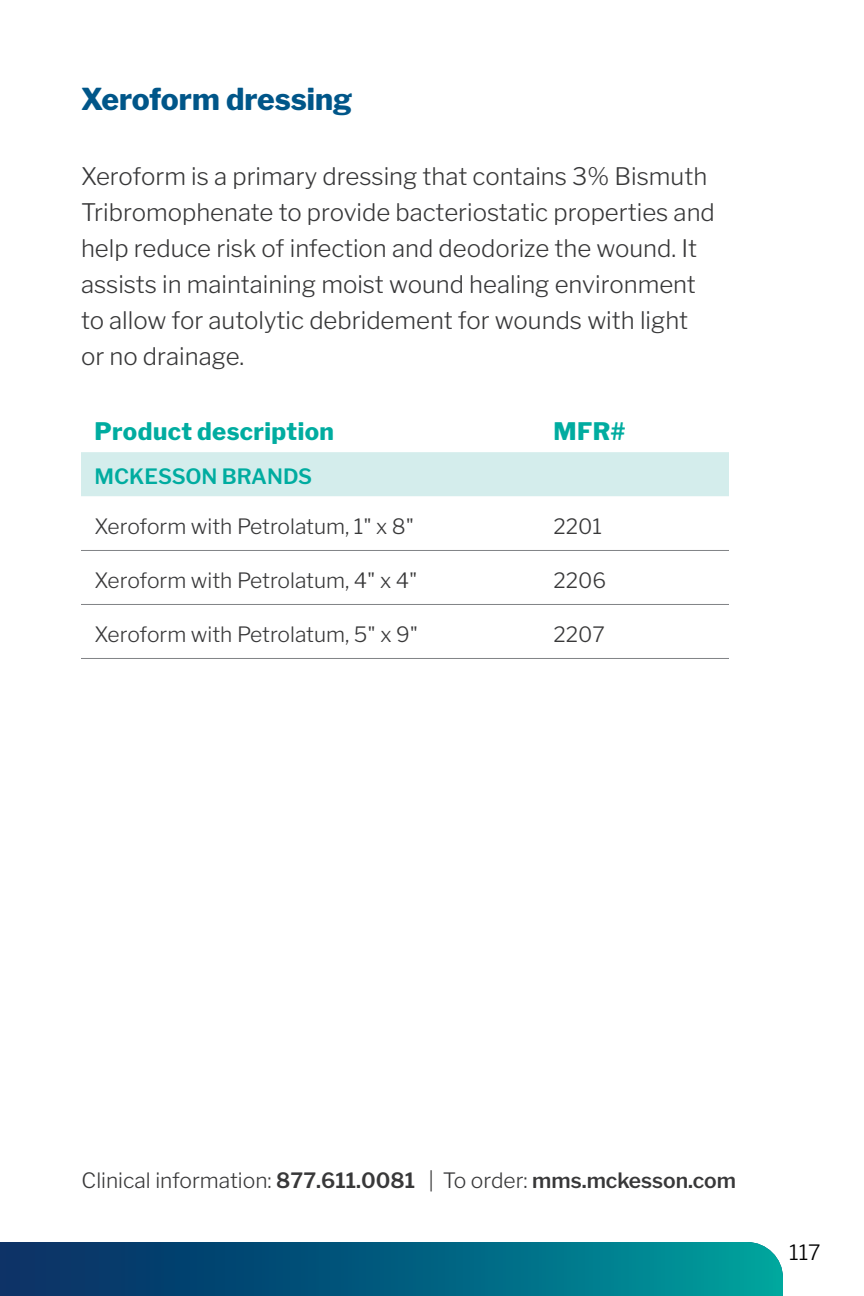
<style>
.page{position:relative;width:864px;height:1296px;background:#fff}
.page>*{position:absolute;margin:0;border:0;box-sizing:border-box;transform-origin:0 0}
.t1{font:800 30px "Libre Franklin";color:#005689}
.t2{font:300 24px/36px "Libre Franklin";color:#383839}
.t3{font:800 24px "Libre Franklin";letter-spacing:.02em;color:#00aca0}
.t4{font:300 21px "Libre Franklin";color:#383839}
.t5{font:600 21px "Libre Franklin";color:#00aca0}
.t6{font:300 21px "Libre Franklin";color:#000}
.s1{font-weight:600}
</style>
<div class="page">
<div style="left:81px;top:452px;width:648px;height:44px;background:#d4edec"></div>
<hr style="left:81px;top:550px;width:459px;height:1px;background:#808285">
<hr style="left:540px;top:550px;width:189px;height:1px;background:#808285">
<hr style="left:81px;top:604px;width:459px;height:1px;background:#808285">
<hr style="left:540px;top:604px;width:189px;height:1px;background:#808285">
<hr style="left:81px;top:658px;width:459px;height:1px;background:#808285">
<hr style="left:540px;top:658px;width:189px;height:1px;background:#808285">
<svg style="left:0;top:1242px;width:783px;height:54px"></svg>
<p class="t1" style="left:81px;top:76px;width:273px">Xeroform dressing</p>
<p class="t2" style="left:81px;top:156px;width:635px">Xeroform is a primary dressing that contains 3% Bismuth Tribromophenate to provide bacteriostatic properties and help reduce risk of infection and deodorize the wound. It assists in maintaining moist wound healing environment to allow for autolytic debridement for wounds with light or no drainage.</p>
<p class="t3" style="left:94px;top:413px;width:241px">Product description</p>
<p class="t3" style="left:554px;top:413px;width:73px">MFR#</p>
<p class="t5" style="left:94px;top:460px;width:219px">MCKESSON BRANDS</p>
<p class="t4" style="left:94px;top:510px;width:321px">Xeroform with Petrolatum, 1" x 8"</p>
<p class="t4" style="left:553px;top:510px;width:50px">2201</p>
<p class="t4" style="left:94px;top:564px;width:324px">Xeroform with Petrolatum, 4" x 4"</p>
<p class="t4" style="left:553px;top:564px;width:54px">2206</p>
<p class="t4" style="left:94px;top:618px;width:325px">Xeroform with Petrolatum, 5" x 9"</p>
<p class="t4" style="left:553px;top:618px;width:53px">2207</p>
<p class="t4" style="left:82px;top:1164px;width:656px">Clinical information: <span class="s1">877.611.0081</span> | To order: <span class="s1">mms.mckesson.com</span></p>
<p class="t6" style="left:789px;top:1236px;width:33px">117</p>
</div>
